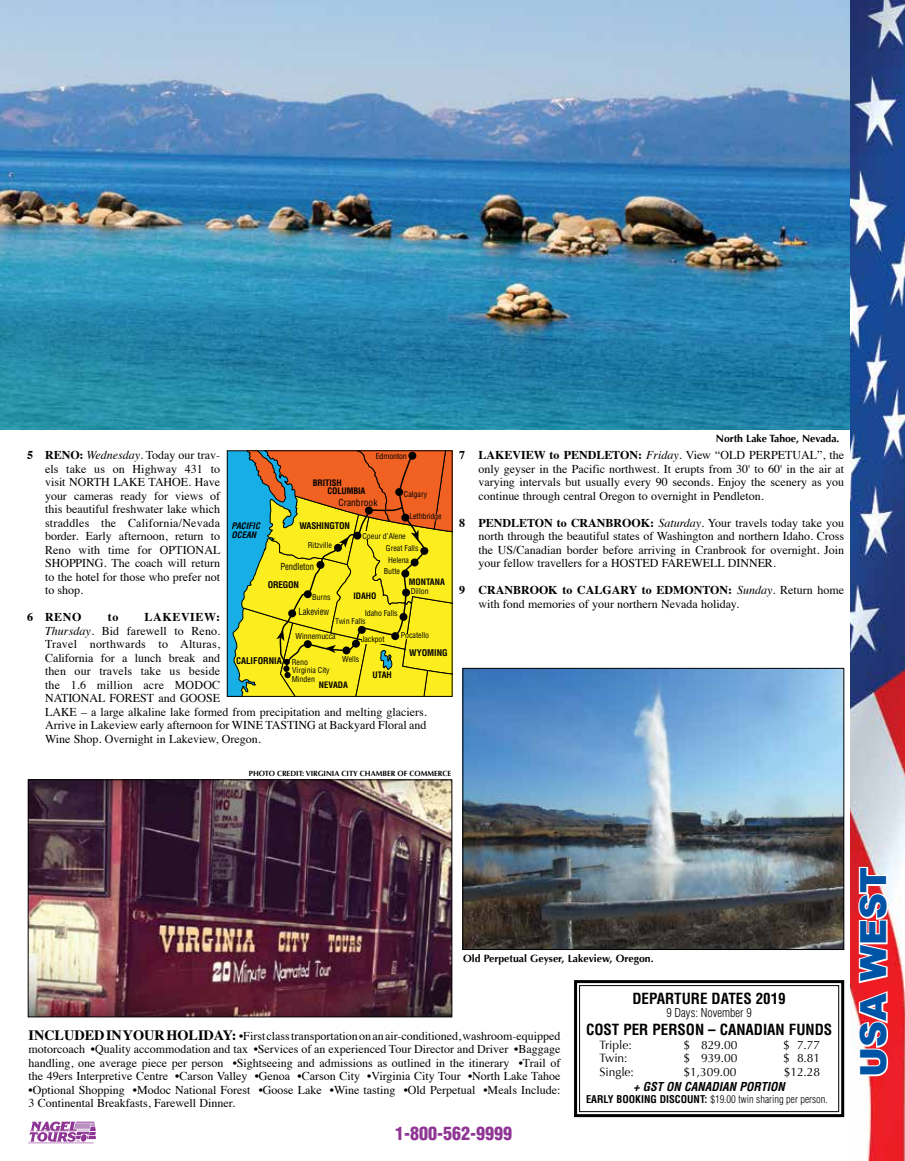
<style>
.page{position:relative;width:905px;height:1161px;background:#fff}
.page>*{position:absolute;margin:0;border:0;box-sizing:border-box;transform-origin:0 0}
.t1{font:900 36px "Arial";color:#0054a6}
.t2{font:900 condensed 18px "Helvetica";color:#8f3694}
.t3{font:700 condensed 15px "Helvetica";color:#000}
.t4{font:12px/13.5px "Times";color:#000;text-align:justify}
.t5{font:12px "Optima";letter-spacing:-.005em;color:#000}
.t6{font:italic 700 condensed 12px "Helvetica";color:#000}
.t7{font:300 condensed 12px "Helvetica";color:#000}
.t8{font:700 12px "Times";letter-spacing:.05em;color:#000}
.t9{font:700 10.5px "Optima";color:#000}
.t10{font:300 condensed 10.5px "Helvetica";color:#000}
.t11{font:condensed 9.45px "Helvetica";color:#000;scale:.9 1}
.t12{font:condensed 9.45px "Helvetica";color:#000}
.t13{font:700 condensed 9px "Helvetica";color:#000}
.t14{font:700 condensed 9px "Helvetica";letter-spacing:-.02em;color:#000}
.t15{font:700 condensed 8.7px/8.7px "Helvetica";letter-spacing:-.015em;color:#000}
.t16{font:italic 700 condensed 8.7px/8.7px "Helvetica";color:#000}
.t17{font:condensed 7.95px/8.6px "Helvetica";color:#000}
.t18{font:condensed 7.95px "Helvetica";letter-spacing:-.02em;color:#000}
.t19{font:700 7.5px "Optima";color:#000}
.s1{font-weight:700}
.s2{font-style:italic}
.s3{font-weight:700;font-size:14.25px}
</style>
<div class="page">
<hr style="left:28px;top:1143px;width:66px;height:1px;background:#8f3694">
<svg style="left:30px;top:1122px;width:66px;height:20px"></svg>
<img style="left:0;top:0;width:850px;height:429px">
<svg style="left:574px;top:980px;width:271px;height:138px"></svg>
<div style="left:579px;top:985px;width:260px;height:127px;border:1px solid #000"></div>
<div style="left:227px;top:451px;width:84px;height:245px;background:#16aee4"></div>
<svg style="left:232px;top:452px;width:218px;height:243px;background:#d1bb31"></svg>
<div style="left:304px;top:590px;width:8px;height:8px;background:#000;border-radius:50%"></div>
<div style="left:334px;top:544px;width:8px;height:8px;background:#000;border-radius:50%"></div>
<div style="left:353px;top:532px;width:8px;height:8px;background:#000;border-radius:50%"></div>
<div style="left:363px;top:532px;width:6px;height:7px;background:#fcee1e"></div>
<div style="left:227px;top:450px;width:225px;height:247px;border:1px solid #000"></div>
<img style="left:464px;top:670px;width:378px;height:278px">
<div style="left:462px;top:668px;width:382px;height:282px;border:1px solid #000"></div>
<img style="left:850px;top:0;width:54px;height:1161px">
<svg style="left:856px;top:865px;width:33px;height:213px"></svg>
<img style="left:30px;top:781px;width:420px;height:234px">
<div style="left:28px;top:779px;width:424px;height:238px;border:1px solid #000"></div>
<p class="t4" style="left:45px;top:447px;width:177px;text-indent:-18px"><span class="s1">5 RENO:</span> <span class="s2">Wednesday</span>. Today our trav&shy;els take us on Highway 431 to visit NORTH LAKE TAHOE. Have your cameras ready for views of this beautiful freshwater lake which straddles the California/Nevada border. Early afternoon, return to Reno with time for OPTIONAL SHOPPING. The coach will return to the hotel for those who prefer not to shop.</p>
<p class="t8" style="left:27px;top:605px;width:56px">6 RENO</p>
<p class="t8" style="left:108px;top:605px;width:12px">to</p>
<p class="t18" style="left:376px;top:451px;width:32px">Edmonton</p>
<p class="t15" style="left:327px;top:478px;width:40px;text-indent:-15px">BRITISH<br>COLUMBIA</p>
<p class="t17" style="left:404px;top:490px;width:25px">Calgary</p>
<p class="t12" style="left:338px;top:496px;width:40px">Cranbrook</p>
<p class="t17" style="left:409px;top:512px;width:34px">Lethbridge</p>
<p class="t14" style="left:299px;top:520px;width:52px">WASHINGTON</p>
<p class="t16" style="left:231px;top:522px;width:30px">PACIFIC<br>OCEAN</p>
<p class="t17" style="left:362px;top:531px;width:45px">Coeur d’Alene</p>
<p class="t17" style="left:308px;top:540px;width:26px">Ritzville</p>
<p class="t17" style="left:386px;top:544px;width:34px">Great Falls</p>
<p class="t17" style="left:384px;top:554px;width:27px;line-height:11.1px;text-indent:4px">Helena<br>Butte</p>
<p class="t11" style="left:280px;top:560px;width:39px">Pendleton</p>
<p class="t13" style="left:268px;top:579px;width:33px">OREGON</p>
<p class="t17" style="left:312px;top:592px;width:20px">Burns</p>
<p class="t15" style="left:408px;top:577px;width:38px">MONTANA</p>
<p class="t17" style="left:410px;top:587px;width:20px">Dillon</p>
<p class="t15" style="left:353px;top:592px;width:25px">IDAHO</p>
<p class="t11" style="left:298px;top:606px;width:36px">Lakeview</p>
<p class="t17" style="left:364px;top:609px;width:35px">Idaho Falls</p>
<p class="t4" style="left:45px;top:609px;width:383px;text-align:left;text-indent:99px"><span class="s1">LAKEVIEW:<br></span><span class="s2">Thursday</span>. Bid farewell to Reno.<br>Travel northwards to Alturas,<br>California for a lunch break and<br>then our travels take us beside<br>the 1.6 million acre MODOC<br>NATIONAL FOREST and GOOSE<br>LAKE – a large alkaline lake formed from precipitation and melting glaciers.<br>Arrive in Lakeview early afternoon for WINE TASTING at Backyard Floral and Wine Shop. Overnight in Lakeview, Oregon.</p>
<p class="t17" style="left:335px;top:617px;width:32px">Twin Falls</p>
<p class="t17" style="left:400px;top:631px;width:30px">Pocatello</p>
<p class="t17" style="left:295px;top:631px;width:42px">Winnemucca</p>
<p class="t17" style="left:292px;top:657px;width:40px">Reno<br>Virginia City<br>Minden</p>
<p class="t17" style="left:361px;top:635px;width:25px">Jackpot</p>
<p class="t13" style="left:409px;top:647px;width:40px">WYOMING</p>
<p class="t17" style="left:342px;top:655px;width:18px">Wells</p>
<p class="t13" style="left:236px;top:655px;width:47px">CALIFORNIA</p>
<p class="t15" style="left:372px;top:670px;width:21px">UTAH</p>
<p class="t15" style="left:319px;top:680px;width:31px">NEVADA</p>
<p class="t9" style="left:716px;top:432px;width:125px">N orth Lake Tahoe, N evada.</p>
<p class="t4" style="left:478px;top:447px;width:367px;text-indent:-19px"><span class="s1">7 LAKEVIEW to PENDLETON:</span> <span class="s2">Friday</span>. View “OLD PERPETUAL”, the only geyser in the Pacific northwest. It erupts from 30' to 60' in the air at varying intervals but usually every 90 seconds. Enjoy the scenery as you continue through central Oregon to overnight in Pendleton.</p>
<p class="t4" style="left:478px;top:515px;width:367px;text-indent:-19px"><span class="s1">8 PENDLETON to CRANBROOK:</span> <span class="s2">Saturday</span>. Your travels today take you north through the beautiful states of Washington and northern Idaho. Cross the US/Canadian border before arriving in Cranbrook for overnight. Join your fellow travellers for a HOSTED FAREWELL DINNER.</p>
<p class="t4" style="left:478px;top:582px;width:367px;text-indent:-19px"><span class="s1">9 CRANBROOK to CALGARY to EDMONTON:</span> <span class="s2">Sunday</span>. Return home with fond memories of your northern Nevada holiday.</p>
<p class="t19" style="left:249px;top:769px;width:118px">PHOTO CREDIT: VIRGIN IA CITY CHAM</p>
<p class="t19" style="left:382px;top:769px;width:35px">BER OF COMM</p>
<p class="t19" style="left:434px;top:769px;width:19px">ERCE</p>
<p class="t9" style="left:463px;top:952px;width:192px">Old Perpetual Geyser, Lakeview, Oregon.</p>
<p class="t4" style="left:28px;top:1028px;width:533px"><span class="s3">INCLUDED IN YOUR HOLIDAY:</span> •First class transportation on an air-conditioned, washroom-equipped motorcoach •Quality accommodation and tax •Services of an experienced Tour Director and Driver •Baggage handling, one average piece per person •Sightseeing and admissions as outlined in the itinerary •Trail of the 49ers Interpretive Centre •Carson Valley •Genoa •Carson City •Virginia City Tour •North Lake Tahoe</p>
<p class="t4" style="left:28px;top:1082px;width:533px">•Optional Shopping •Modoc National Forest •Goose Lake •Wine tasting •Old Perpetual •Meals Include:<br>3 Continental Breakfasts, Farewell Dinner.</p>
<h2 class="t2" style="left:395px;top:1122px;width:118px">1-800-562-9999</h2>
<p class="t3" style="left:632px;top:989px;width:155px">DEPARTURE DATES 2019</p>
<p class="t7" style="left:666px;top:1006px;width:87px">9 Days: November 9</p>
<p class="t3" style="left:586px;top:1021px;width:247px">COST PER PERSON – CANADIAN FUNDS</p>
<p class="t5" style="left:599px;top:1038px;width:34px">Triple:</p>
<p class="t5" style="left:683px;top:1038px;width:55px">$ 829.00</p>
<p class="t5" style="left:783px;top:1038px;width:39px">$ 7.77</p>
<p class="t5" style="left:599px;top:1051px;width:30px">Twin:</p>
<p class="t5" style="left:683px;top:1051px;width:55px">$ 939.00</p>
<p class="t5" style="left:783px;top:1051px;width:39px">$ 8.81</p>
<p class="t5" style="left:599px;top:1065px;width:36px">Single:</p>
<p class="t5" style="left:683px;top:1065px;width:54px">$1,309.00</p>
<p class="t5" style="left:783px;top:1065px;width:38px">$12.28</p>
<p class="t6" style="left:633px;top:1079px;width:24px">+ GSTO</p>
<p class="t6" style="left:673px;top:1079px;width:113px">N CANADIAN PORTION</p>
<p class="t10" style="left:586px;top:1093px;width:243px"><span class="s1">EARLY BOOKING DISCOUNT:</span> $19.00 twin sharing per person.</p>
<h1 class="t1" style="left:853px;top:1077px;width:211px;rotate:-90deg">USA WEST</h1>
</div>
